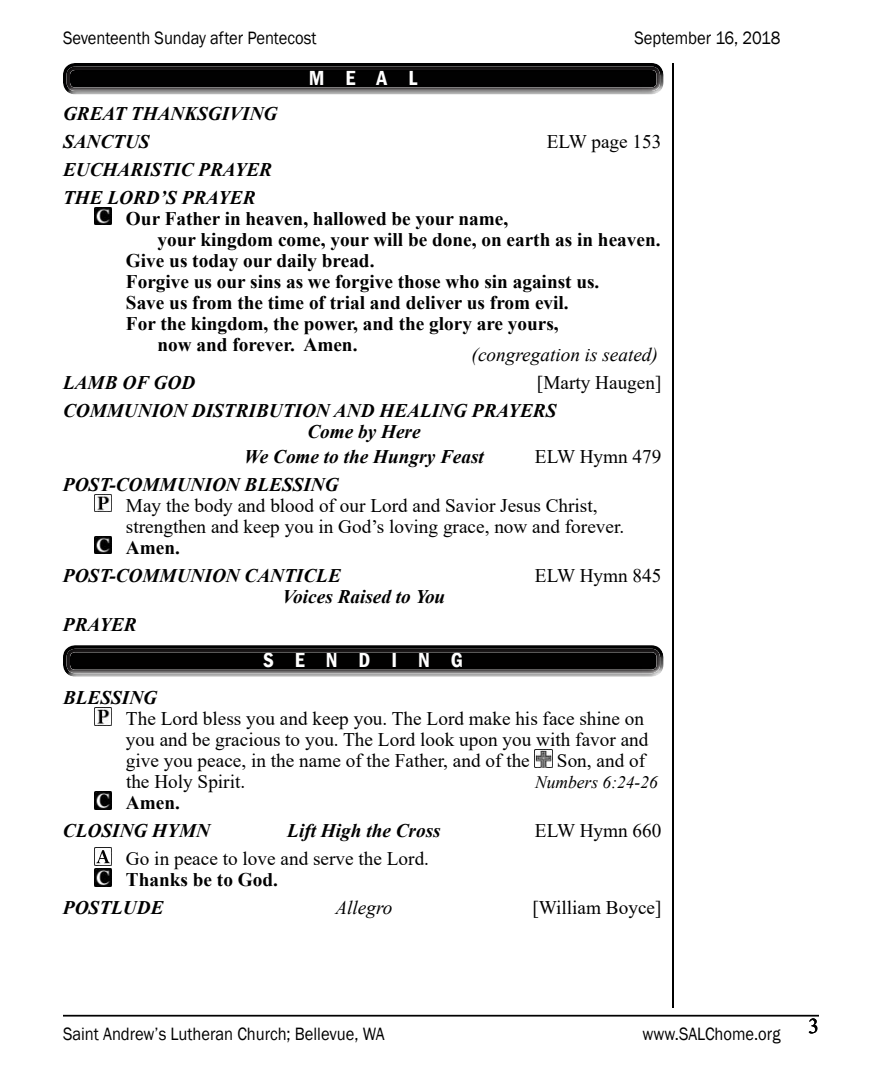
<style>
.page{position:relative;width:882px;height:1071px;background:#fff}
.page>*{position:absolute;margin:0;border:0;box-sizing:border-box;transform-origin:0 0}
.t1{font:600 condensed 21px "Franklin Gothic";letter-spacing:1em;color:#fff}
.t2{font:21px "Times New Roman";color:#000}
.t3{font:19.25px/21px "Times New Roman";color:#000}
.t4{font:700 19.25px "Times New Roman";color:#000}
.t5{font:italic 700 19.25px/28px "Times New Roman";color:#000}
.t6{font:italic 19.25px "Times New Roman";color:#000}
.t7{font:18.38px "Franklin Gothic";color:#000;scale:.9 1}
.t8{font:italic 17.5px "Times New Roman";color:#000}
</style>
<div class="page">
<hr style="left:672px;top:63px;width:2px;height:945px;background:#000">
<hr style="left:63px;top:1015px;width:756px;height:2px;background:#000">
<svg style="left:68px;top:92px;width:590px;height:3px;background:#c2c2c2"></svg>
<div style="left:62px;top:55px;width:603px;height:37px;background:#000;opacity:.75"></div>
<img style="left:94px;top:207px;width:18px;height:18px">
<img style="left:94px;top:494px;width:18px;height:18px">
<img style="left:94px;top:536px;width:18px;height:18px">
<div style="left:62px;top:651px;width:603px;height:26px;background:#b4b4b4"></div>
<div style="left:62px;top:638px;width:603px;height:37px;background:#000;opacity:.75"></div>
<img style="left:94px;top:708px;width:18px;height:17px">
<img style="left:535px;top:750px;width:17px;height:17px">
<img style="left:94px;top:792px;width:18px;height:17px">
<img style="left:94px;top:848px;width:18px;height:17px">
<img style="left:94px;top:869px;width:18px;height:17px">
<p class="t7" style="left:63px;top:27px;width:283px">Seventeenth Sunday after Pentecost</p>
<p class="t7" style="left:635px;top:27px;width:164px">September 16, 2018</p>
<p class="t5" style="left:63px;top:99px;width:216px">GREAT THANKSGIVING<br>SANCTUS</p>
<p class="t1" style="left:309px;top:64px;width:110px">MEAL</p>
<p class="t3" style="left:547px;top:130px;width:116px">ELW page 153</p>
<p class="t5" style="left:63px;top:155px;width:211px">EUCHARISTIC PRAYER<br>THE LORD’S PRAYER</p>
<p class="t4" style="left:126px;top:205px;width:384px">Our Father in heaven, hallowed be your name,</p>
<p class="t4" style="left:158px;top:226px;width:505px">your kingdom come, your will be done, on earth as in heaven.</p>
<p class="t4" style="left:126px;top:247px;width:250px">Give us today our daily bread.</p>
<p class="t4" style="left:126px;top:268px;width:475px">Forgive us our sins as we forgive those who sin against us.</p>
<p class="t4" style="left:126px;top:289px;width:444px">Save us from the time of trial and deliver us from evil.</p>
<p class="t4" style="left:126px;top:310px;width:434px">For the kingdom, the power, and the glory are yours,</p>
<p class="t4" style="left:158px;top:331px;width:201px">now and forever. Amen.</p>
<p class="t6" style="left:472px;top:342px;width:188px">(congregation is seated)</p>
<p class="t5" style="left:63px;top:369px;width:134px">LAMB OF GOD</p>
<p class="t3" style="left:537px;top:372px;width:126px">[Marty Haugen]</p>
<p class="t5" style="left:307px;top:400px;width:251px;line-height:21px;text-indent:-244px">COMMUNION DISTRIBUTION AND HEALING PRAYERS<br>Come by Here</p>
<p class="t5" style="left:244px;top:442px;width:241px">We Come to the Hungry Feast</p>
<p class="t3" style="left:535px;top:445px;width:128px">ELW Hymn 479</p>
<p class="t5" style="left:63px;top:470px;width:277px">POST-COMMUNION BLESSING</p>
<p class="t3" style="left:126px;top:494px;width:500px">May the body and blood of our Lord and Savior Jesus Christ, strengthen and keep you in God’s loving grace, now and forever.</p>
<p class="t4" style="left:126px;top:534px;width:55px">Amen.</p>
<p class="t5" style="left:63px;top:561px;width:279px">POST-COMMUNION CANTICLE</p>
<p class="t3" style="left:535px;top:564px;width:128px">ELW Hymn 845</p>
<p class="t5" style="left:283px;top:582px;width:164px">Voices Raised to You</p>
<p class="t5" style="left:63px;top:610px;width:75px">PRAYER</p>
<p class="t1" style="left:263px;top:646px;width:202px">SENDING</p>
<p class="t5" style="left:63px;top:683px;width:96px">BLESSING</p>
<p class="t3" style="left:126px;top:708px;width:524px">The Lord bless you and keep you. The Lord make his face shine on you and be gracious to you. The Lord look upon you with favor and give you peace, in the name of the Father, and of the</p>
<p class="t3" style="left:557px;top:750px;width:90px">Son, and of</p>
<p class="t3" style="left:126px;top:771px;width:121px">the Holy Spirit.</p>
<p class="t8" style="left:535px;top:771px;width:124px">Numbers 6:24-26</p>
<p class="t4" style="left:126px;top:789px;width:55px">Amen.</p>
<p class="t5" style="left:63px;top:817px;width:149px">CLOSING HYMN</p>
<p class="t5" style="left:287px;top:817px;width:155px">Lift High the Cross</p>
<p class="t3" style="left:535px;top:820px;width:128px">ELW Hymn 660</p>
<p class="t3" style="left:126px;top:848px;width:305px">Go in peace to love and serve the Lord.</p>
<p class="t4" style="left:126px;top:866px;width:153px">Thanks be to God.</p>
<p class="t5" style="left:63px;top:894px;width:102px">POSTLUDE</p>
<p class="t6" style="left:335px;top:895px;width:59px">Allegro</p>
<p class="t3" style="left:532px;top:897px;width:131px">[William Boyce]</p>
<p class="t7" style="left:63px;top:1022px;width:359px">Saint Andrew’s Lutheran Church; Bellevue, WA</p>
<p class="t7" style="left:643px;top:1022px;width:155px">www.SALChome.org</p>
<p class="t2" style="left:808px;top:1011px;width:12px">3</p>
</div>
